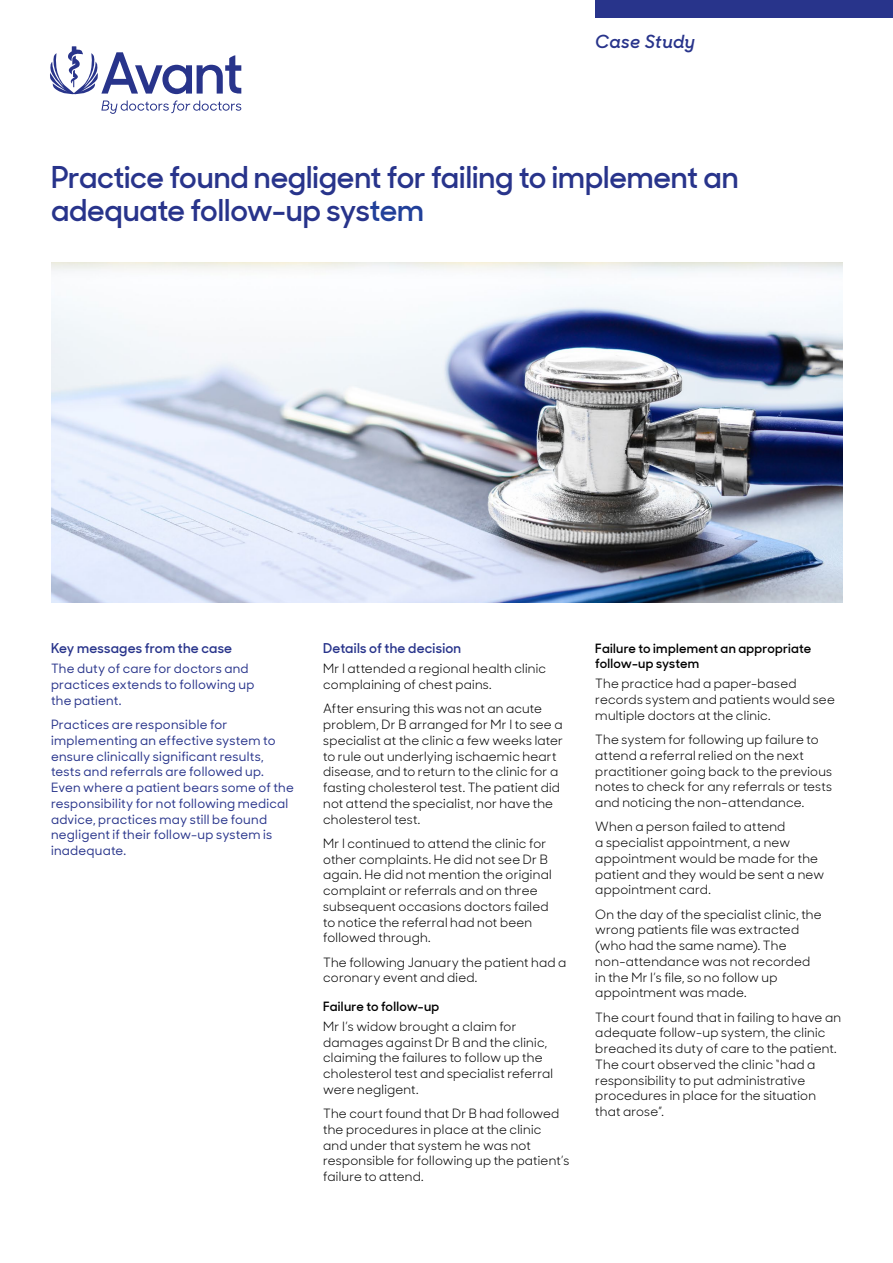
<style>
.page{position:relative;width:893px;height:1263px;background:#fff}
.page>*{position:absolute;margin:0;border:0;box-sizing:border-box;transform-origin:0 0}
.t1{font:600 30px/33px "Sharp Sans Display No 1";letter-spacing:-.005em;color:#28348b}
.t2{font:italic 600 18px "Sharp Sans Display No 1";letter-spacing:.03em;color:#28348b}
.t3{font:600 13.5px "Sharp Sans Display No 1";letter-spacing:.02em;color:#28348b}
.t4{font:12.75px/15.8px "Sharp Sans Display No 1";letter-spacing:.02em;color:#000}
.t5{font:500 12.75px/15.8px "Sharp Sans Display No 1";letter-spacing:.02em;color:#28348b}
.t6{font:600 12.75px/15.8px "Sharp Sans Display No 1";letter-spacing:.02em;color:#000}
.s1{color:#21409a}
</style>
<div class="page">
<div style="left:595px;top:0;width:298px;height:17px;background:#28348b"></div>
<img style="left:51px;top:263px;width:791px;height:340px">
<svg style="left:50px;top:46px;width:191px;height:49px"></svg>
<svg style="left:101px;top:101px;width:140px;height:13px"></svg>
<h2 class="t2" style="left:595px;top:26px;width:101px">Case Study</h2>
<h1 class="t1" style="left:51px;top:159px;width:689px">Practice found negligent for failing to implement an adequate follow-up sys<span class="s1">tem</span></h1>
<p class="t3" style="left:51px;top:638px;width:183px">Key messages from the case</p>
<p class="t5" style="left:51px;top:660px;width:205px">The duty of care for doctors and practices extends to following up the patient.</p>
<p class="t5" style="left:51px;top:716px;width:244px">Practices are responsible for implementing an effective system to ensure clinically significant results, tests and referrals are followed up.<br>Even where a patient bears some of the responsibility for not following medical advice, practices may still be found negligent if their follow-up system is inadequate.</p>
<p class="t3" style="left:323px;top:638px;width:140px">Details of the decision</p>
<p class="t4" style="left:323px;top:660px;width:224px">Mr I attended a regional health clinic complaining of chest pains.</p>
<p class="t4" style="left:323px;top:700px;width:241px">After ensuring this was not an acute problem, Dr B arranged for Mr I to see a specialist at the clinic a few weeks later to rule out underlying ischaemic heart disease, and to return to the clinic for a fasting cholesterol test. The patient did not attend the specialist, nor have the cholesterol test.</p>
<p class="t4" style="left:323px;top:834px;width:230px">Mr I continued to attend the clinic for other complaints. He did not see Dr B again. He did not mention the original complaint or referrals and on three subsequent occasions doctors failed to notice the referral had not been followed through.</p>
<p class="t4" style="left:323px;top:953px;width:245px">The following January the patient had a coronary event and died.</p>
<p class="t6" style="left:323px;top:997px;width:118px">Failure to follow-up</p>
<p class="t4" style="left:323px;top:1017px;width:231px">Mr I’s widow brought a claim for damages against Dr B and the clinic, claiming the failures to follow up the cholesterol test and specialist referral were negligent.</p>
<p class="t4" style="left:323px;top:1105px;width:248px">The court found that Dr B had followed the procedures in place at the clinic<br>and under that system he was not responsible for following up the patient’s failure to attend.</p>
<p class="t6" style="left:595px;top:639px;width:217px">Failure to implement an appropriate follow-up system</p>
<p class="t4" style="left:595px;top:675px;width:241px">The practice had a paper-based records system and patients would see multiple doctors at the clinic.</p>
<p class="t4" style="left:595px;top:731px;width:238px">The system for following up failure to attend a referral relied on the next practitioner going back to the previous notes to check for any referrals or tests and noticing the non-attendance.</p>
<p class="t4" style="left:595px;top:818px;width:230px">When a person failed to attend<br>a specialist appointment, a new appointment would be made for the patient and they would be sent a new appointment card.</p>
<p class="t4" style="left:595px;top:905px;width:228px">On the day of the specialist clinic, the wrong patients file was extracted (who had the same name). The non‑attendance was not recorded in the Mr I’s file, so no follow up appointment was made.</p>
<p class="t4" style="left:595px;top:1008px;width:247px">The court found that in failing to have an adequate follow-up system, the clinic breached its duty of care to the patient.<br>The court observed the clinic “had a responsibility to put administrative procedures in place for the situation that arose”.</p>
</div>
